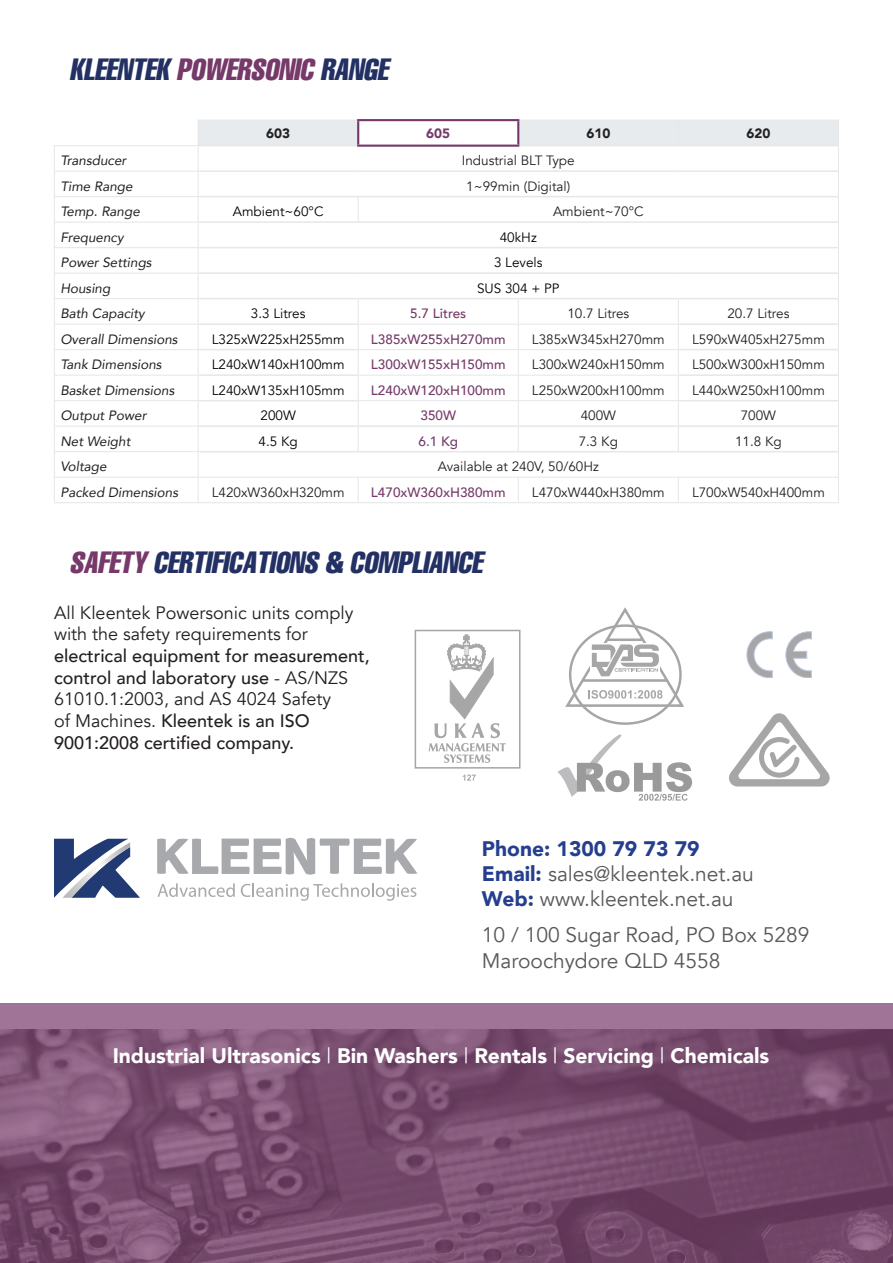
<style>
.page{position:relative;width:893px;height:1263px;background:#fff}
.page>*{position:absolute;margin:0;border:0;box-sizing:border-box;transform-origin:0 0}
.t1{font:italic 500 30px "AG Letterica Compr";color:#233064}
.t2{font:21px/25.2px "Avenir";color:#57585a}
.t3{font:900 21px "Avenir";color:#fff}
.t4{font:18px/21.6px "Avenir";color:#231f20}
.t5{font:13.5px "Avenir";color:#231f20}
.t6{font:italic 13.5px "Avenir";color:#231f20}
.t7{font:13.5px "Avenir";color:#000}
.t8{font:500 13.5px "Avenir";color:#763969}
.t9{font:900 13.5px "Avenir";color:#231f20}
.t10{font:900 13.5px "Avenir";color:#763969}
.s1{color:#763969}
.s2{font-weight:500}
.s3{font-weight:900;color:#253f8e}
.s4{font-weight:400}
</style>
<div class="page">
<svg style="left:0;top:1003px;width:893px;height:260px;background:#7b5072"></svg>
<div style="left:198px;top:120px;width:160px;height:26px;background:#e7ebed"></div>
<hr style="left:198px;top:120px;width:159px;height:1px;background:#e6e7e9">
<svg style="left:358px;top:197px;width:1px;height:24px"></svg>
<svg style="left:358px;top:299px;width:1px;height:152px"></svg>
<hr style="left:198px;top:477px;width:160px;height:1px;background:#e6e7e9">
<hr style="left:358px;top:477px;width:160px;height:1px;background:#e6e7e9">
<svg style="left:358px;top:478px;width:1px;height:24px"></svg>
<hr style="left:198px;top:502px;width:160px;height:1px;background:#e6e7e9">
<hr style="left:358px;top:502px;width:160px;height:1px;background:#e6e7e9">
<hr style="left:518px;top:502px;width:160px;height:1px;background:#e6e7e9">
<hr style="left:678px;top:502px;width:161px;height:1px;background:#e6e7e9">
<hr style="left:199px;top:145px;width:158px;height:1px;background:#e6e7e9">
<hr style="left:199px;top:170px;width:159px;height:2px;background:#e6e7e9">
<hr style="left:358px;top:170px;width:160px;height:2px;background:#e6e7e9">
<hr style="left:199px;top:196px;width:159px;height:1px;background:#e6e7e9">
<hr style="left:358px;top:196px;width:160px;height:1px;background:#e6e7e9">
<hr style="left:199px;top:221px;width:159px;height:2px;background:#e6e7e9">
<hr style="left:358px;top:221px;width:160px;height:2px;background:#e6e7e9">
<hr style="left:199px;top:247px;width:159px;height:1px;background:#e6e7e9">
<hr style="left:358px;top:247px;width:160px;height:1px;background:#e6e7e9">
<hr style="left:199px;top:272px;width:159px;height:2px;background:#e6e7e9">
<hr style="left:358px;top:272px;width:160px;height:2px;background:#e6e7e9">
<hr style="left:199px;top:298px;width:159px;height:1px;background:#e6e7e9">
<hr style="left:358px;top:298px;width:160px;height:1px;background:#e6e7e9">
<hr style="left:199px;top:323px;width:159px;height:2px;background:#e6e7e9">
<hr style="left:199px;top:349px;width:159px;height:1px;background:#e6e7e9">
<hr style="left:199px;top:374px;width:159px;height:2px;background:#e6e7e9">
<hr style="left:199px;top:400px;width:159px;height:1px;background:#e6e7e9">
<hr style="left:199px;top:425px;width:159px;height:2px;background:#e6e7e9">
<hr style="left:358px;top:425px;width:160px;height:2px;background:#e6e7e9">
<hr style="left:199px;top:451px;width:159px;height:1px;background:#e6e7e9">
<hr style="left:358px;top:451px;width:160px;height:1px;background:#e6e7e9">
<hr style="left:54px;top:145px;width:145px;height:1px;background:#e6e7e9">
<hr style="left:54px;top:171px;width:145px;height:1px;background:#e6e7e9">
<hr style="left:54px;top:196px;width:145px;height:1px;background:#e6e7e9">
<hr style="left:54px;top:222px;width:145px;height:1px;background:#e6e7e9">
<hr style="left:54px;top:247px;width:145px;height:1px;background:#e6e7e9">
<hr style="left:54px;top:273px;width:145px;height:1px;background:#e6e7e9">
<hr style="left:54px;top:298px;width:145px;height:1px;background:#e6e7e9">
<hr style="left:54px;top:324px;width:145px;height:1px;background:#e6e7e9">
<hr style="left:54px;top:349px;width:145px;height:1px;background:#e6e7e9">
<hr style="left:54px;top:375px;width:145px;height:1px;background:#e6e7e9">
<hr style="left:54px;top:400px;width:145px;height:1px;background:#e6e7e9">
<hr style="left:54px;top:426px;width:145px;height:1px;background:#e6e7e9">
<hr style="left:54px;top:451px;width:145px;height:1px;background:#e6e7e9">
<hr style="left:54px;top:477px;width:144px;height:1px;background:#e6e7e9">
<svg style="left:54px;top:146px;width:1px;height:356px"></svg>
<svg style="left:198px;top:146px;width:1px;height:356px"></svg>
<hr style="left:54px;top:502px;width:144px;height:1px;background:#e6e7e9">
<hr style="left:357px;top:119px;width:162px;height:2px;background:#763969">
<hr style="left:357px;top:121px;width:2px;height:24px;background:#763969">
<hr style="left:517px;top:121px;width:2px;height:24px;background:#763969">
<hr style="left:357px;top:145px;width:162px;height:2px;background:#763969">
<hr style="left:358px;top:324px;width:160px;height:1px;background:#e6e7e9">
<hr style="left:358px;top:349px;width:160px;height:1px;background:#e6e7e9">
<hr style="left:358px;top:375px;width:160px;height:1px;background:#e6e7e9">
<svg style="left:518px;top:120px;width:321px;height:382px"></svg>
<hr style="left:358px;top:400px;width:160px;height:1px;background:#e6e7e9">
<hr style="left:518px;top:400px;width:161px;height:1px;background:#e6e7e9">
<svg style="left:157px;top:837px;width:260px;height:38px"></svg>
<svg style="left:158px;top:883px;width:77px;height:14px"></svg>
<svg style="left:241px;top:883px;width:175px;height:18px"></svg>
<svg style="left:54px;top:839px;width:86px;height:59px"></svg>
<svg style="left:565px;top:607px;width:119px;height:101px"></svg>
<svg style="left:429px;top:635px;width:77px;height:128px"></svg>
<svg style="left:463px;top:774px;width:13px;height:7px"></svg>
<svg style="left:729px;top:713px;width:101px;height:73px"></svg>
<svg style="left:786px;top:632px;width:26px;height:46px"></svg>
<svg style="left:747px;top:632px;width:25px;height:46px"></svg>
<svg style="left:557px;top:734px;width:135px;height:67px"></svg>
<p class="t1" style="left:71px;top:54px;width:320px">KLEENTEK <span class="s1">POWERSONIC</span> RANGE</p>
<p class="t9" style="left:266px;top:122px;width:25px">603</p>
<p class="t10" style="left:426px;top:122px;width:25px">605</p>
<p class="t9" style="left:586px;top:122px;width:25px">610</p>
<p class="t9" style="left:746px;top:122px;width:25px">620</p>
<p class="t6" style="left:60px;top:152px;width:68px">Transducer</p>
<p class="t5" style="left:462px;top:152px;width:114px">Industrial BLT Type</p>
<p class="t6" style="left:60px;top:178px;width:74px">Time Range</p>
<p class="t5" style="left:466px;top:178px;width:105px">1~99min (Digital)</p>
<p class="t6" style="left:60px;top:203px;width:81px">Temp. Range</p>
<p class="t7" style="left:233px;top:203px;width:92px">Ambient~60°C</p>
<p class="t5" style="left:553px;top:203px;width:92px">Ambient~70°C</p>
<p class="t6" style="left:60px;top:229px;width:65px">Frequency</p>
<p class="t7" style="left:500px;top:229px;width:39px">40kHz</p>
<p class="t6" style="left:60px;top:254px;width:93px">Power Settings</p>
<p class="t7" style="left:494px;top:254px;width:50px">3 Levels</p>
<p class="t6" style="left:60px;top:280px;width:52px">Housing</p>
<p class="t7" style="left:477px;top:280px;width:84px">SUS 304 + PP</p>
<p class="t6" style="left:60px;top:305px;width:86px">Bath Capacity</p>
<p class="t7" style="left:251px;top:305px;width:56px">3.3 Litres</p>
<p class="t8" style="left:410px;top:302px;width:58px">5.7 Litres</p>
<p class="t5" style="left:567px;top:305px;width:63px">10.7 Litres</p>
<p class="t5" style="left:727px;top:305px;width:63px">20.7 Litres</p>
<p class="t6" style="left:60px;top:331px;width:119px">Overall Dimensions</p>
<p class="t7" style="left:212px;top:331px;width:134px">L325xW225xH255mm</p>
<p class="t8" style="left:371px;top:327px;width:136px">L385xW255xH270mm</p>
<p class="t5" style="left:532px;top:331px;width:134px">L385xW345xH270mm</p>
<p class="t5" style="left:692px;top:331px;width:134px">L590xW405xH275mm</p>
<p class="t6" style="left:60px;top:356px;width:103px">Tank Dimensions</p>
<p class="t7" style="left:212px;top:356px;width:134px">L240xW140xH100mm</p>
<p class="t8" style="left:371px;top:353px;width:136px">L300xW155xH150mm</p>
<p class="t5" style="left:532px;top:356px;width:134px">L300xW240xH150mm</p>
<p class="t5" style="left:692px;top:356px;width:134px">L500xW300xH150mm</p>
<p class="t6" style="left:60px;top:382px;width:116px">Basket Dimensions</p>
<p class="t7" style="left:212px;top:382px;width:134px">L240xW135xH105mm</p>
<p class="t8" style="left:371px;top:378px;width:136px">L240xW120xH100mm</p>
<p class="t5" style="left:532px;top:382px;width:134px">L250xW200xH100mm</p>
<p class="t5" style="left:692px;top:382px;width:134px">L440xW250xH100mm</p>
<p class="t6" style="left:60px;top:407px;width:88px">Output Power</p>
<p class="t7" style="left:261px;top:407px;width:37px">200W</p>
<p class="t8" style="left:420px;top:404px;width:37px">350W</p>
<p class="t5" style="left:581px;top:407px;width:37px">400W</p>
<p class="t5" style="left:741px;top:407px;width:37px">700W</p>
<p class="t6" style="left:60px;top:433px;width:72px">Net Weight</p>
<p class="t7" style="left:259px;top:433px;width:41px">4.5 Kg</p>
<p class="t8" style="left:418px;top:429px;width:41px">6.1 Kg</p>
<p class="t5" style="left:579px;top:433px;width:41px">7.3 Kg</p>
<p class="t5" style="left:735px;top:433px;width:48px">11.8 Kg</p>
<p class="t6" style="left:60px;top:458px;width:48px">Voltage</p>
<p class="t5" style="left:438px;top:458px;width:163px">Available at 240V, 50/60Hz</p>
<p class="t6" style="left:60px;top:484px;width:119px">Packed Dimensions</p>
<p class="t5" style="left:212px;top:484px;width:134px">L420xW360xH320mm</p>
<p class="t8" style="left:371px;top:480px;width:136px">L470xW360xH380mm</p>
<p class="t5" style="left:532px;top:484px;width:134px">L470xW440xH380mm</p>
<p class="t5" style="left:692px;top:484px;width:134px">L700xW540xH400mm</p>
<p class="t1" style="left:71px;top:546px;width:414px"><span class="s1">SAFETY</span> CERTIFICATIONS &amp; COMPLIANCE</p>
<p class="t4" style="left:54px;top:602px;width:317px">All Kleentek Powersonic units comply with the safety requirements for <span class="s2">electrical equipment for measurement, control and laboratory use</span> - AS/NZS 61010.1:2003, and AS 4024 Safety<br>of Machines. <span class="s2">Kleentek is an ISO 9001:2008 certified company.</span></p>
<h2 class="t2" style="left:482px;top:836px;width:273px"><span class="s3">Phone: 1300 79 73 79<br>Email:</span> sales@kleentek.net.au<br><span class="s3">Web:</span> www.kleentek.net.au</h2>
<h2 class="t2" style="left:482px;top:923px;width:329px">10 / 100 Sugar Road, PO Box 5289<br>Maroochydore QLD 4558</h2>
<h2 class="t3" style="left:113px;top:1038px;width:658px">Industrial Ultrasonics <span class="s4">|</span> Bin Washers <span class="s4">|</span> Rentals <span class="s4">|</span> Servicing <span class="s4">|</span> Chemicals</h2>
</div>
